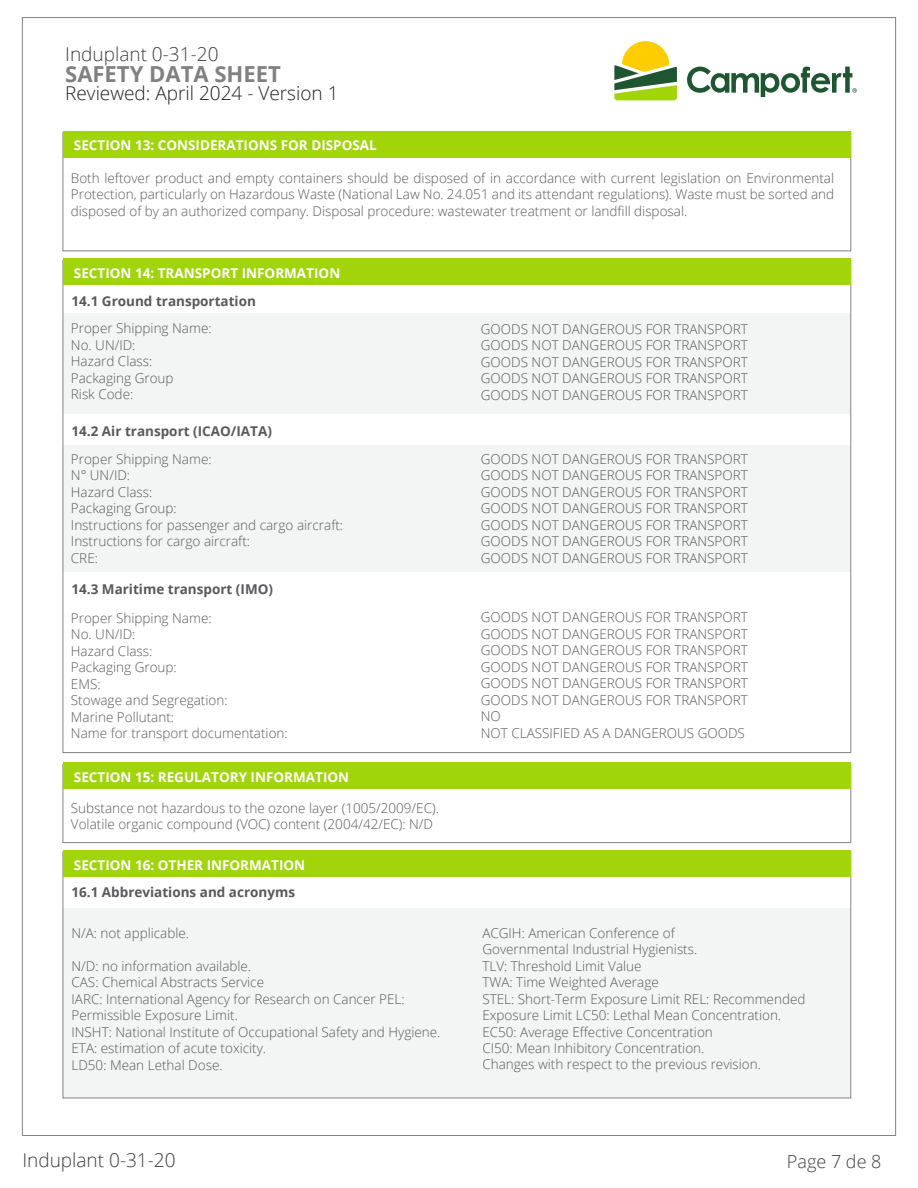
<style>
.page{position:relative;width:918px;height:1188px;background:#fff}
.page>*{position:absolute;margin:0;border:0;box-sizing:border-box;transform-origin:0 0}
.t1{font:700 22.05px "Open Sans";color:#808180}
.t2{font:300 19.05px "Open Sans";color:#3e3e3f}
.t3{font:300 19.05px "Open Sans";color:#231f20}
.t4{font:300 18px "Open Sans";color:#3e3e3f}
.t5{font:300 13.5px/16.5px "Open Sans";color:#59585b}
.t6{font:700 13.5px "Open Sans";color:#fff}
.t7{font:700 13.5px "Open Sans";color:#59585b}
</style>
<div class="page">
<div style="left:63px;top:132px;width:788px;height:119px;border:1px solid #818386"></div>
<div style="left:63px;top:314px;width:788px;height:100px;background:#f3f4f4"></div>
<div style="left:63px;top:445px;width:788px;height:126px;background:#f3f4f4"></div>
<div style="left:63px;top:909px;width:788px;height:189px;background:#f3f4f4"></div>
<div style="left:63px;top:764px;width:788px;height:79px;border:1px solid #818386"></div>
<div style="left:63px;top:762px;width:788px;height:27px;background:#a2d40a"></div>
<div style="left:63px;top:258px;width:788px;height:27px;background:#a2d40a"></div>
<div style="left:63px;top:131px;width:788px;height:27px;background:#a2d40a"></div>
<div style="left:63px;top:850px;width:788px;height:27px;background:#a2d40a"></div>
<svg style="left:614px;top:41px;width:63px;height:59px"></svg>
<svg style="left:687px;top:67px;width:170px;height:30px"></svg>
<h2 class="t2" style="left:65px;top:41px;width:155px">Induplant 0-31-20</h2>
<h1 class="t1" style="left:65px;top:58px;width:217px">SAFETY DATA SHEET</h1>
<h2 class="t3" style="left:65px;top:80px;width:275px">Reviewed: April 2024 - Version 1</h2>
<p class="t6" style="left:74px;top:136px;width:304px">SECTION 13: CONSIDERATIONS FOR DISPOSAL</p>
<p class="t5" style="left:71px;top:169px;width:765px;text-align:justify">Both leftover product and empty containers should be disposed of in accordance with current legislation on Environmental Protection, particularly on Hazardous Waste (National Law No. 24.051 and its attendant regulations). Waste must be sorted and disposed of by an authorized company. Disposal procedure: wastewater treatment or landfill disposal.</p>
<p class="t6" style="left:74px;top:264px;width:268px">SECTION 14: TRANSPORT INFORMATION</p>
<p class="t7" style="left:71px;top:292px;width:186px">14.1 Ground transportation</p>
<p class="t5" style="left:71px;top:320px;width:142px">Proper Shipping Name:<br>No. UN/ID:<br>Hazard Class:<br>Packaging Group<br>Risk Code:</p>
<p class="t7" style="left:71px;top:421px;width:202px">14.2 Air transport (ICAO/IATA)</p>
<p class="t5" style="left:71px;top:450px;width:274px">Proper Shipping Name:<br>N° UN/ID:<br>Hazard Class:<br>Packaging Group:<br>Instructions for passenger and cargo aircraft:<br>Instructions for cargo aircraft:<br>CRE:</p>
<p class="t7" style="left:71px;top:580px;width:203px">14.3 Maritime transport (IMO)</p>
<p class="t5" style="left:71px;top:609px;width:218px">Proper Shipping Name:<br>No. UN/ID:<br>Hazard Class:<br>Packaging Group:<br>EMS:<br>Stowage and Segregation:<br>Marine Pollutant:<br>Name for transport documentation:</p>
<p class="t6" style="left:74px;top:768px;width:277px">SECTION 15: REGULATORY INFORMATION</p>
<p class="t5" style="left:71px;top:799px;width:370px">Substance not hazardous to the ozone layer (1005/2009/EC).<br>Volatile organic compound (VOC) content (2004/42/EC): N/D</p>
<p class="t6" style="left:74px;top:855px;width:233px">SECTION 16: OTHER INFORMATION</p>
<p class="t7" style="left:71px;top:882px;width:225px">16.1 Abbreviations and acronyms</p>
<p class="t5" style="left:71px;top:924px;width:119px">N/A: not applicable.</p>
<p class="t5" style="left:71px;top:957px;width:370px">N/D: no information available.<br>CAS: Chemical Abstracts Service<br>IARC: International Agency for Research on Cancer PEL:<br>Permissible Exposure Limit.<br>INSHT: National Institute of Occupational Safety and Hygiene.<br>ETA: estimation of acute toxicity.<br>LD50: Mean Lethal Dose.</p>
<h2 class="t2" style="left:22px;top:1148px;width:155px">Induplant 0-31-20</h2>
<p class="t5" style="left:481px;top:320px;width:269px;text-align:justify">GOODS NOT DANGEROUS FOR TRANSPORT GOODS NOT DANGEROUS FOR TRANSPORT GOODS NOT DANGEROUS FOR TRANSPORT GOODS NOT DANGEROUS FOR TRANSPORT GOODS NOT DANGEROUS FOR TRANSPORT</p>
<p class="t5" style="left:481px;top:450px;width:269px;text-align:justify">GOODS NOT DANGEROUS FOR TRANSPORT GOODS NOT DANGEROUS FOR TRANSPORT GOODS NOT DANGEROUS FOR TRANSPORT GOODS NOT DANGEROUS FOR TRANSPORT GOODS NOT DANGEROUS FOR TRANSPORT GOODS NOT DANGEROUS FOR TRANSPORT GOODS NOT DANGEROUS FOR TRANSPORT</p>
<p class="t5" style="left:481px;top:609px;width:269px">GOODS NOT DANGEROUS FOR TRANSPORT<br>GOODS NOT DANGEROUS FOR TRANSPORT<br>GOODS NOT DANGEROUS FOR TRANSPORT<br>GOODS NOT DANGEROUS FOR TRANSPORT<br>GOODS NOT DANGEROUS FOR TRANSPORT<br>GOODS NOT DANGEROUS FOR TRANSPORT<br>NO<br>NOT CLASSIFIED AS A DANGEROUS GOODS</p>
<p class="t5" style="left:482px;top:924px;width:325px">ACGIH: American Conference of<br>Governmental Industrial Hygienists.<br>TLV: Threshold Limit Value<br>TWA: Time Weighted Average<br>STEL: Short-Term Exposure Limit REL: Recommended Exposure Limit LC50: Lethal Mean Concentration.<br>EC50: Average Effective Concentration<br>CI50: Mean Inhibitory Concentration.<br>Changes with respect to the previous revision.</p>
<h3 class="t4" style="left:787px;top:1149px;width:96px">Page 7 de 8</h3>
</div>
